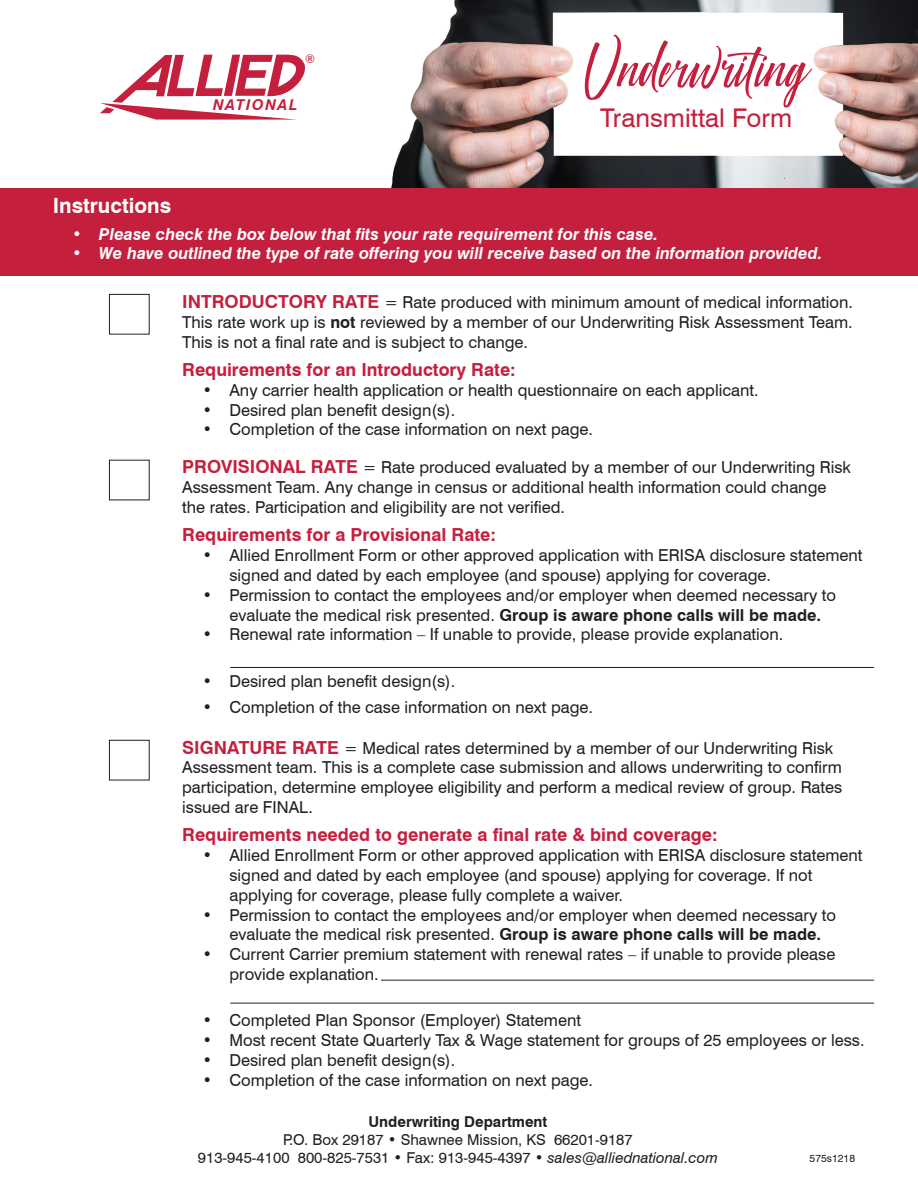
<style>
.page{position:relative;width:918px;height:1188px;background:#fff}
.page>*{position:absolute;margin:0;border:0;box-sizing:border-box;transform-origin:0 0}
.t1{font:62.4px "Crown Heights";color:#c51f3e}
.t2{font:25.8px "Swiss 721 BT";color:#c51f3e}
.t3{font:700 21px "Swiss 721 BT";color:#fff}
.t4{font:700 18px "Swiss 721 BT";color:#c51f3e}
.t5{font:16.5px/19.8px "Swiss 721 BT";color:#231f20}
.t6{font:italic 700 16.5px "Swiss 721 BT";color:#fff}
.t7{font:15px/18px "Swiss 721 BT";color:#231f20;text-align:center}
.t8{font:700 15px "Swiss 721 BT";color:#231f20}
.t9{font:italic 700 15px "Swiss 721 BT";color:#c51f3e}
.t10{font:12px "Swiss 721 BT";color:#c51f3e}
.t11{font:10.5px "Swiss 721 BT";color:#231f20}
.s1{font-weight:700;font-size:18px;color:#c51f3e}
.s2{font-weight:700}
.s3{font-style:italic}
</style>
<div class="page">
<img style="left:391px;top:0;width:527px;height:188px">
<svg style="left:100px;top:54px;width:205px;height:66px"></svg>
<div style="left:109px;top:294px;width:41px;height:41px;border:1px solid #231f20"></div>
<div style="left:109px;top:740px;width:41px;height:40px;border:1px solid #231f20"></div>
<hr style="left:230px;top:667px;width:644px;height:1px;background:#231f20">
<hr style="left:381px;top:980px;width:493px;height:1px;background:#231f20">
<hr style="left:230px;top:1003px;width:644px;height:1px;background:#231f20">
<div style="left:0;top:188px;width:918px;height:88px;background:#c51f3e"></div>
<p class="t3" style="left:53px;top:193px;width:120px">Instructions</p>
<p class="t10" style="left:305px;top:51px;width:11px">®</p>
<p class="t9" style="left:213px;top:95px;width:86px">NATIONAL</p>
<h1 class="t1" style="left:585px;top:28px;width:259px">Underwriting</h1>
<h2 class="t2" style="left:600px;top:102px;width:194px">Transmittal Form</h2>
<p class="t6" style="left:72px;top:224px;width:588px">• Please check the box below that fits your rate requirement for this case.</p>
<p class="t6" style="left:72px;top:243px;width:752px">• We have outlined the type of rate offering you will receive based on the information provided.</p>
<p class="t5" style="left:182px;top:292px;width:672px;text-align:justify"><span class="s1">INTRODUCTORY RATE</span> = Rate produced with minimum amount of medical information.<br>This rate work up is <span class="s2">not</span> reviewed by a member of our Underwriting Risk Assessment Team.<br>This is not a final rate and is subject to change.</p>
<p class="t4" style="left:182px;top:359px;width:335px">Requirements for an Introductory Rate:</p>
<p class="t5" style="left:202px;top:380px;width:558px">• Any carrier health application or health questionnaire on each applicant.</p>
<p class="t5" style="left:202px;top:400px;width:254px">• Desired plan benefit design(s).</p>
<p class="t5" style="left:202px;top:420px;width:392px">• Completion of the case information on next page.</p>
<p class="t5" style="left:182px;top:458px;width:670px"><span class="s1">PROVISIONAL RATE</span> = Rate produced evaluated by a member of our Underwriting Risk<br>Assessment Team. Any change in census or additional health information could change the rates. Participation and eligibility are not verified.</p>
<p class="t4" style="left:182px;top:524px;width:315px">Requirements for a Provisional Rate:</p>
<p class="t5" style="left:229px;top:545px;width:635px;text-indent:-27px">• Allied Enrollment Form or other approved application with ERISA disclosure statement signed and dated by each employee (and spouse) applying for coverage.</p>
<p class="t5" style="left:229px;top:585px;width:608px;text-indent:-27px">• Permission to contact the employees and/or employer when deemed necessary to evaluate the medical risk presented. <span class="s2">Group is aware phone calls will be made.</span></p>
<p class="t5" style="left:202px;top:625px;width:583px">• Renewal rate information – If unable to provide, please provide explanation.</p>
<p class="t5" style="left:202px;top:671px;width:254px">• Desired plan benefit design(s).</p>
<p class="t5" style="left:202px;top:697px;width:392px">• Completion of the case information on next page.</p>
<p class="t5" style="left:182px;top:738px;width:662px"><span class="s1">SIGNATURE RATE</span> = Medical rates determined by a member of our Underwriting Risk Assessment team. This is a complete case submission and allows underwriting to confirm participation, determine employee eligibility and perform a medical review of group. Rates issued are FINAL.</p>
<p class="t4" style="left:182px;top:824px;width:537px">Requirements needed to generate a final rate &amp; bind coverage:</p>
<p class="t5" style="left:229px;top:845px;width:635px;text-indent:-27px">• Allied Enrollment Form or other approved application with ERISA disclosure statement signed and dated by each employee (and spouse) applying for coverage. If not applying for coverage, please fully complete a waiver.</p>
<p class="t5" style="left:229px;top:905px;width:608px;text-indent:-27px">• Permission to contact the employees and/or employer when deemed necessary to evaluate the medical risk presented. <span class="s2">Group is aware phone calls will be made.</span></p>
<p class="t5" style="left:229px;top:944px;width:607px;text-indent:-27px">• Current Carrier premium statement with renewal rates – if unable to provide please provide explanation.</p>
<p class="t5" style="left:202px;top:1010px;width:380px">• Completed Plan Sponsor (Employer) Statement</p>
<p class="t5" style="left:202px;top:1030px;width:664px">• Most recent State Quarterly Tax &amp; Wage statement for groups of 25 employees or less.</p>
<p class="t5" style="left:202px;top:1050px;width:254px">• Desired plan benefit design(s).</p>
<p class="t5" style="left:202px;top:1070px;width:392px">• Completion of the case information on next page.</p>
<p class="t8" style="left:369px;top:1113px;width:180px">Underwriting Department</p>
<p class="t7" style="left:198px;top:1131px;width:522px">P.O. Box 29187 • Shawnee Mission, KS 66201-9187<br>913-945-4100 800-825-7531 • Fax: 913-945-4397 • <span class="s3">sales@alliednational.com</span></p>
<p class="t11" style="left:810px;top:1152px;width:47px">575s1218</p>
</div>
